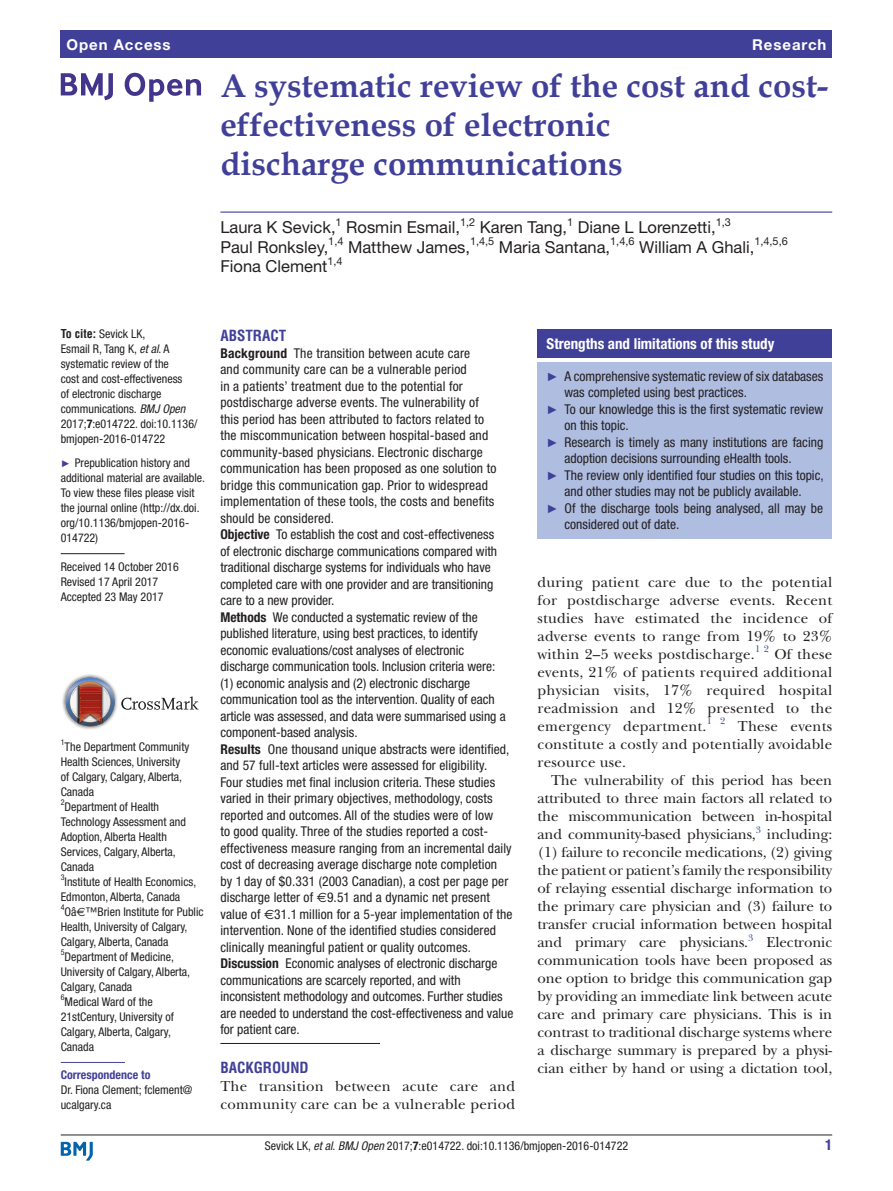
<style>
.page{position:relative;width:893px;height:1191px;background:#fff}
.page>*{position:absolute;margin:0;border:0;box-sizing:border-box;transform-origin:0 0}
.t1{font:700 33px/39px "Book Antiqua";color:#414099}
.t2{font:16.5px "Helvetica Neue LT Std";color:#231f20}
.t3{font:15px/18px "New Baskerville";letter-spacing:.015em;color:#231f20;text-align:justify}
.t4{font:700 condensed 15px "Helvetica Neue LT Std";color:#fff}
.t5{font:700 15px "Helvetica Neue LT Std";letter-spacing:.065em;color:#fff}
.t6{font:700 condensed 15px "Helvetica LT Std";color:#414099}
.t7{font:700 condensed 15px "Helvetica";color:#414099}
.t8{font:700 condensed 15px "Helvetica Neue LT Std";color:#414099}
.t9{font:condensed 13.5px/16.5px "Helvetica Neue LT Std";color:#231f20}
.t10{font:condensed 12px/15px "Helvetica Neue LT Std";color:#231f20}
.t11{font:700 condensed 12px "Helvetica Neue LT Std";color:#414099}
.t12{font:10.95px "Helvetica Neue LT Std";color:#231f20}
.t13{font:9.9px "New Baskerville";color:#3853a3}
.t14{font:condensed 7.95px "Helvetica Neue LT Std";color:#231f20}
.s1{font-family:"Helvetica LT Std";font-weight:700}
.s2{font-style:italic}
.s3{font-weight:700}
.s4{font-family:"Arial";font-stretch:normal;font-size:9.75px;color:#414099}
.s5{font-family:"Arial";font-stretch:normal;font-size:12px;color:#414099}
</style>
<div class="page">
<hr style="left:61px;top:1134px;width:771px;height:1px;background:#231f20">
<svg style="left:61px;top:1141px;width:32px;height:19px"></svg>
<div style="left:61px;top:31px;width:771px;height:27px;background:#414099"></div>
<hr style="left:220px;top:1043px;width:160px;height:1px;background:#231f20">
<hr style="left:220px;top:211px;width:612px;height:2px;background:#414099">
<hr style="left:61px;top:553px;width:64px;height:1px;background:#231f20">
<hr style="left:61px;top:1062px;width:64px;height:1px;background:#414099">
<svg style="left:61px;top:73px;width:52px;height:27px"></svg>
<svg style="left:125px;top:73px;width:76px;height:29px"></svg>
<img style="left:62px;top:674px;width:55px;height:55px">
<svg style="left:66px;top:677px;width:49px;height:49px;background:#a88689"></svg>
<svg style="left:121px;top:696px;width:78px;height:13px"></svg>
<div style="left:538px;top:329px;width:294px;height:29px;background:#414099"></div>
<div style="left:538px;top:362px;width:294px;height:176px;background:#afbde1"></div>
<p class="t5" style="left:66px;top:35px;width:106px">Open Access</p>
<p class="t5" style="left:752px;top:35px;width:76px">Research</p>
<h1 class="t1" style="left:220px;top:66px;width:609px">A systematic review of the cost and cost&shy;effectiveness of electronic<br>discharge communications</h1>
<p class="t2" style="left:220px;top:218px;width:117px">Laura K Sevick,</p>
<p class="t12" style="left:336px;top:215px;width:8px">1</p>
<p class="t2" style="left:346px;top:218px;width:115px">Rosmin Esmail,</p>
<p class="t12" style="left:460px;top:215px;width:17px">1,2</p>
<p class="t2" style="left:480px;top:218px;width:89px">Karen Tang,</p>
<p class="t12" style="left:567px;top:215px;width:8px">1</p>
<p class="t2" style="left:578px;top:218px;width:139px">Diane L Lorenzetti,</p>
<p class="t12" style="left:716px;top:215px;width:17px">1,3</p>
<p class="t2" style="left:220px;top:237px;width:109px">Paul Ronksley,</p>
<p class="t12" style="left:328px;top:235px;width:17px">1,4</p>
<p class="t2" style="left:348px;top:237px;width:123px">Matthew James,</p>
<p class="t12" style="left:470px;top:235px;width:26px">1,4,5</p>
<p class="t2" style="left:499px;top:237px;width:113px">Maria Santana,</p>
<p class="t12" style="left:610px;top:235px;width:26px">1,4,6</p>
<p class="t2" style="left:639px;top:237px;width:117px">William A Ghali,</p>
<p class="t12" style="left:754px;top:235px;width:35px">1,4,5,6</p>
<p class="t2" style="left:220px;top:257px;width:108px">Fiona Clement</p>
<p class="t12" style="left:327px;top:254px;width:17px">1,4</p>
<p class="t10" style="left:61px;top:326px;width:138px"><span class="s1">TO CITE:</span> Sevick LK,<br>Esmail R, Tang K, <span class="s2">et al</span>. A systematic review of the<br>cost and cost-effectiveness<br>of electronic discharge communications. <span class="s2">BMJ Open<br></span>2017;<span class="s3">7</span>:e014722. doi:10.1136/ bmjopen-2016-014722</p>
<p class="t10" style="left:61px;top:455px;width:146px"><span class="s4">►</span> Prepublication history and additional material are available.<br>To view these files please visit the journal online (http://dx.doi. org/10.1136/bmjopen-2016-<br>014722)</p>
<p class="t10" style="left:61px;top:559px;width:120px">Received 14 October 2016<br>Revised 17 April 2017<br>Accepted 23 May 2017</p>
<p class="t14" style="left:61px;top:738px;width:5px">1</p>
<p class="t10" style="left:61px;top:739px;width:130px;text-indent:4px">The Department Community<br>Health Sciences, University of Calgary, Calgary, Alberta,<br>Canada</p>
<p class="t14" style="left:61px;top:798px;width:5px">2</p>
<p class="t10" style="left:61px;top:799px;width:127px;text-indent:4px">Department of Health<br>Technology Assessment and<br>Adoption, Alberta Health<br>Services, Calgary, Alberta,<br>Canada</p>
<p class="t14" style="left:61px;top:873px;width:5px">3</p>
<p class="t10" style="left:61px;top:874px;width:137px;text-indent:4px">Institute of Health Economics,<br>Edmonton, Alberta, Canada</p>
<p class="t14" style="left:61px;top:903px;width:5px">4</p>
<p class="t10" style="left:61px;top:904px;width:144px;text-indent:4px">Oâ ™Brien Institute for Public<br>Health, University of Calgary,<br>Calgary, Alberta, Canada</p>
<p class="t14" style="left:61px;top:948px;width:5px">5</p>
<p class="t10" style="left:61px;top:949px;width:131px;text-indent:4px">Department of Medicine,<br>University of Calgary, Alberta,<br>Calgary, Canada<br><sup>6</sup>Medical Ward of the<br>21stCentury, University of<br>Calgary, Alberta, Calgary,<br>Canada</p>
<p class="t11" style="left:61px;top:1067px;width:91px">Correspondence to</p>
<p class="t10" style="left:61px;top:1082px;width:133px">Dr. Fiona Clement; fclement@ ucalgary.ca</p>
<p class="t7" style="left:220px;top:326px;width:67px">ABSTRACT</p>
<p class="t9" style="left:220px;top:345px;width:295px"><span class="s3">Background</span> The transition between acute care<br>and community care can be a vulnerable period<br>in a patients’ treatment due to the potential for postdischarge adverse events. The vulnerability of<br>this period has been attributed to factors related to<br>the miscommunication between hospital-based and community-based physicians. Electronic discharge communication has been proposed as one solution to bridge this communication gap. Prior to widespread implementation of these tools, the costs and benefits should be considered.<br><span class="s3">Objective</span> To establish the cost and cost-effectiveness<br>of electronic discharge communications compared with traditional discharge systems for individuals who have completed care with one provider and are transitioning care to a new provider.<br><span class="s3">Methods</span> We conducted a systematic review of the published literature, using best practices, to identify economic evaluations/cost analyses of electronic discharge communication tools. Inclusion criteria were:<br>(1) economic analysis and (2) electronic discharge communication tool as the intervention. Quality of each article was assessed, and data were summarised using a component-based analysis.<br><span class="s3">Results</span> One thousand unique abstracts were identified, and 57 full-text articles were assessed for eligibility.<br>Four studies met final inclusion criteria. These studies varied in their primary objectives, methodology, costs reported and outcomes. All of the studies were of low<br>to good quality. Three of the studies reported a cost&shy;effectiveness measure ranging from an incremental daily cost of decreasing average discharge note completion<br>by 1 day of $0.331 (2003 Canadian), a cost per page per discharge letter of 9.51 and a dynamic net present value of 31.1 million for a 5-year implementation of the intervention. None of the identified studies considered clinically meaningful patient or quality outcomes.<br><span class="s3">Discussion</span> Economic analyses of electronic discharge communications are scarcely reported, and with inconsistent methodology and outcomes. Further studies are needed to understand the cost-effectiveness and value for patient care.</p>
<p class="t6" style="left:220px;top:1058px;width:90px">BACKGROUND</p>
<p class="t3" style="left:220px;top:1077px;width:296px">The transition between acute care and community care can be a vulnerable period</p>
<p class="t4" style="left:547px;top:335px;width:229px">Strengths and limitations of this study</p>
<p class="t9" style="left:547px;top:368px;width:278px"><span class="s5">►</span> A comprehensive systematic review of six databases</p>
<p class="t9" style="left:565px;top:384px;width:184px">was completed using best practices.</p>
<p class="t9" style="left:547px;top:401px;width:278px"><span class="s5">►</span> To our knowledge this is the first systematic review</p>
<p class="t9" style="left:565px;top:417px;width:66px">on this topic.</p>
<p class="t9" style="left:547px;top:434px;width:278px"><span class="s5">►</span> Research is timely as many institutions are facing</p>
<p class="t9" style="left:565px;top:450px;width:229px">adoption decisions surrounding eHealth tools.</p>
<p class="t9" style="left:547px;top:467px;width:279px"><span class="s5">►</span> The review only identified four studies on this topic,</p>
<p class="t9" style="left:565px;top:483px;width:239px">and other studies may not be publicly available.</p>
<p class="t9" style="left:547px;top:500px;width:278px"><span class="s5">►</span> Of the discharge tools being analysed, all may be</p>
<p class="t9" style="left:565px;top:516px;width:116px">considered out of date.</p>
<p class="t3" style="left:538px;top:573px;width:296px">during patient care due to the potential for postdischarge adverse events. Recent studies have estimated the incidence of adverse events to range from 19% to 23% within 2–5 weeks postdischarge.</p>
<p class="t13" style="left:755px;top:643px;width:15px">1 2</p>
<p class="t3" style="left:538px;top:645px;width:296px;text-indent:237px">Of these events, 21% of patients required additional physician visits, 17% required hospital readmission and 12% presented to the emergency department.</p>
<p class="t13" style="left:707px;top:715px;width:20px">1 2</p>
<p class="t3" style="left:538px;top:717px;width:296px;text-indent:200px">These events constitute a costly and potentially avoidable resource use.</p>
<p class="t3" style="left:538px;top:771px;width:296px;text-indent:14px">The vulnerability of this period has been attributed to three main factors all related to the miscommunication between in-hospital and community-based physicians,<sup>3</sup> including: (1) failure to reconcile medications, (2) giving the patient or patient’s family the responsibility of relaying essential discharge information to the primary care physician and (3) failure to transfer crucial information between hospital and primary care physicians.</p>
<p class="t13" style="left:748px;top:931px;width:7px">3</p>
<p class="t3" style="left:538px;top:933px;width:296px;text-indent:229px">Electronic communication tools have been proposed as one option to bridge this communication gap by providing an immediate link between acute care and primary care physicians. This is in contrast to traditional discharge systems where a discharge summary is prepared by a physi&shy;cian either by hand or using a dictation tool,</p>
<p class="t10" style="left:265px;top:1137px;width:365px">Sevick LK, <span class="s2">et al</span>. <span class="s2">BMJ Open</span> 2017;<span class="s3">7</span>:e014722. doi:10.1136/bmjopen-2016-014722</p>
<p class="t8" style="left:825px;top:1135px;width:9px">1</p>
</div>
